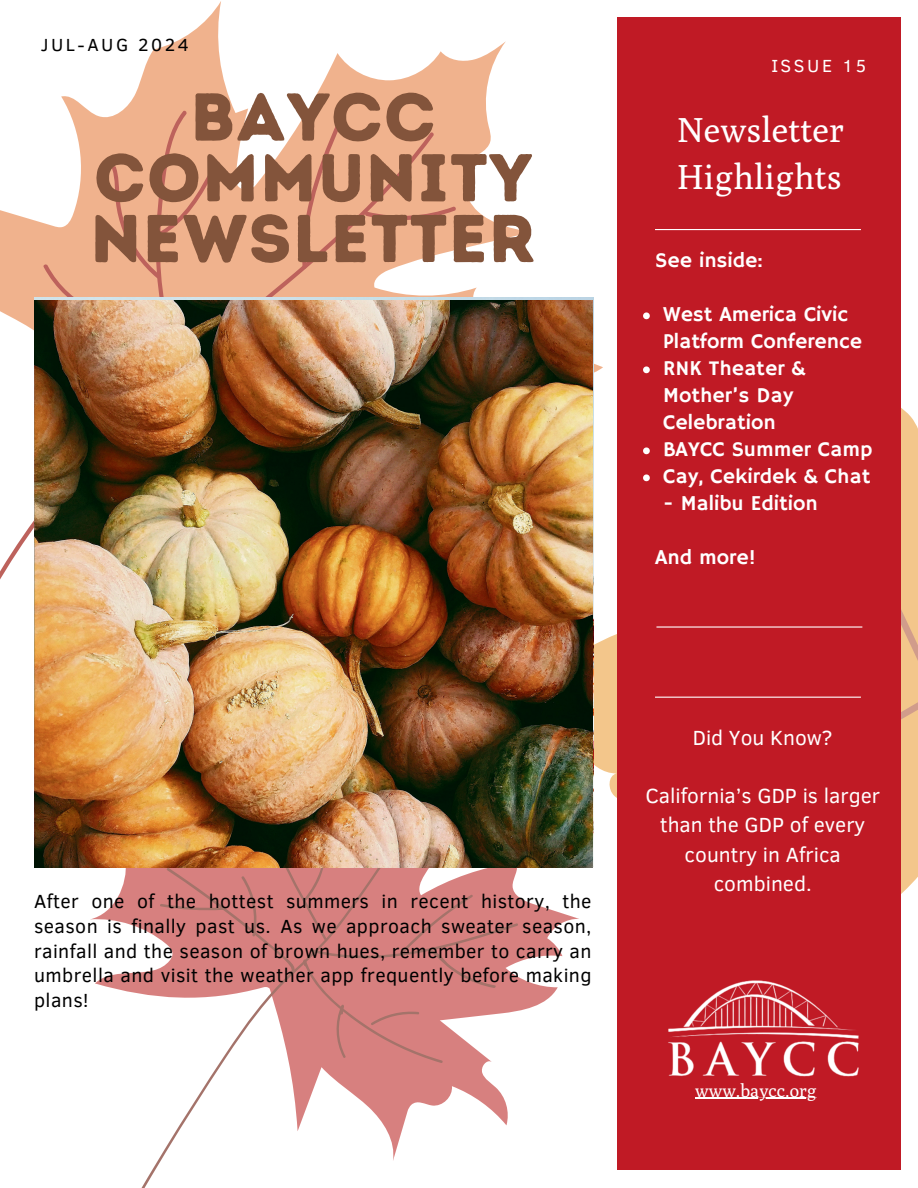
<style>
.page{position:relative;width:918px;height:1188px;background:#fff}
.page>*{position:absolute;margin:0;border:0;box-sizing:border-box;transform-origin:0 0}
.t1{font:67.5px/60.8px "Intro Rust Base";letter-spacing:.02em;color:#83543b;text-align:center}
.t2{font:34.5px/47.2px "Poly";color:#fff}
.t3{font:21.15px/27px "Hammersmith One";color:#fff}
.t4{font:21px/29.2px "Clear Sans";color:#fff;text-align:center}
.t5{font:19.5px/24.8px "Clear Sans";letter-spacing:.02em;color:#000;text-align:justify}
.t6{font:18px "Poly";color:#fff}
.t7{font:18px "Clear Sans";letter-spacing:.14em;color:#000}
.t8{font:18px "Clear Sans";letter-spacing:.14em;color:#fff}
</style>
<div class="page">
<svg style="left:90px;top:867px;width:473px;height:259px"></svg>
<svg style="left:110px;top:867px;width:312px;height:321px"></svg>
<svg style="left:159px;top:867px;width:360px;height:196px"></svg>
<svg style="left:516px;top:269px;width:102px;height:673px"></svg>
<svg style="left:901px;top:408px;width:17px;height:254px;background:#f1c58e"></svg>
<svg style="left:901px;top:662px;width:17px;height:232px;background:#f2c68f"></svg>
<svg style="left:61px;top:1px;width:542px;height:584px"></svg>
<svg style="left:0;top:210px;width:42px;height:370px"></svg>
<svg style="left:42px;top:98px;width:474px;height:200px"></svg>
<div style="left:618px;top:18px;width:283px;height:1152px;background:#c01a25"></div>
<img style="left:668px;top:980px;width:191px;height:97px">
<hr style="left:655px;top:697px;width:206px;height:1px;background:#fff">
<hr style="left:655px;top:229px;width:206px;height:1px;background:#fff">
<hr style="left:656px;top:626px;width:206px;height:2px;background:#fff">
<img style="left:34px;top:300px;width:558px;height:567px">
<hr style="left:695px;top:1098px;width:122px;height:1px;background:#fff">
<svg style="left:643px;top:312px;width:7px;height:7px"></svg>
<svg style="left:643px;top:366px;width:7px;height:7px"></svg>
<svg style="left:643px;top:447px;width:7px;height:7px"></svg>
<svg style="left:643px;top:474px;width:7px;height:7px"></svg>
<p class="t7" style="left:41px;top:33px;width:149px">JUL-AUG 2024</p>
<h1 class="t1" style="left:90px;top:88px;width:447px">BAYCC<br>COMMUNITY<br>NEWSLETTER</h1>
<p class="t8" style="left:771px;top:54px;width:96px">ISSUE 15</p>
<h2 class="t2" style="left:677px;top:106px;width:168px">Newsletter<br>Highlights</h2>
<p class="t3" style="left:655px;top:248px;width:109px">See inside:</p>
<p class="t3" style="left:663px;top:302px;width:211px">West America Civic<br>Platform Conference<br>RNK Theater &amp;<br>Mother’s Day<br>Celebration<br>BAYCC Summer Camp<br>Cay, Cekirdek &amp; Chat</p>
<p class="t3" style="left:663px;top:491px;width:156px">- Malibu Edition</p>
<p class="t3" style="left:655px;top:545px;width:102px">And more!</p>
<p class="t5" style="left:34px;top:889px;width:559px">After one of the hottest summers in recent history, the season is finally past us. As we approach sweater season, rainfall and the season of brown hues, remember to carry an umbrella and visit the weather app frequently before making plans!</p>
<p class="t4" style="left:693px;top:723px;width:141px">Did You Know?</p>
<p class="t4" style="left:645px;top:781px;width:236px">California’s GDP is larger than the GDP of every country in Africa combined.</p>
<p class="t6" style="left:695px;top:1080px;width:123px">www.baycc.org</p>
</div>
